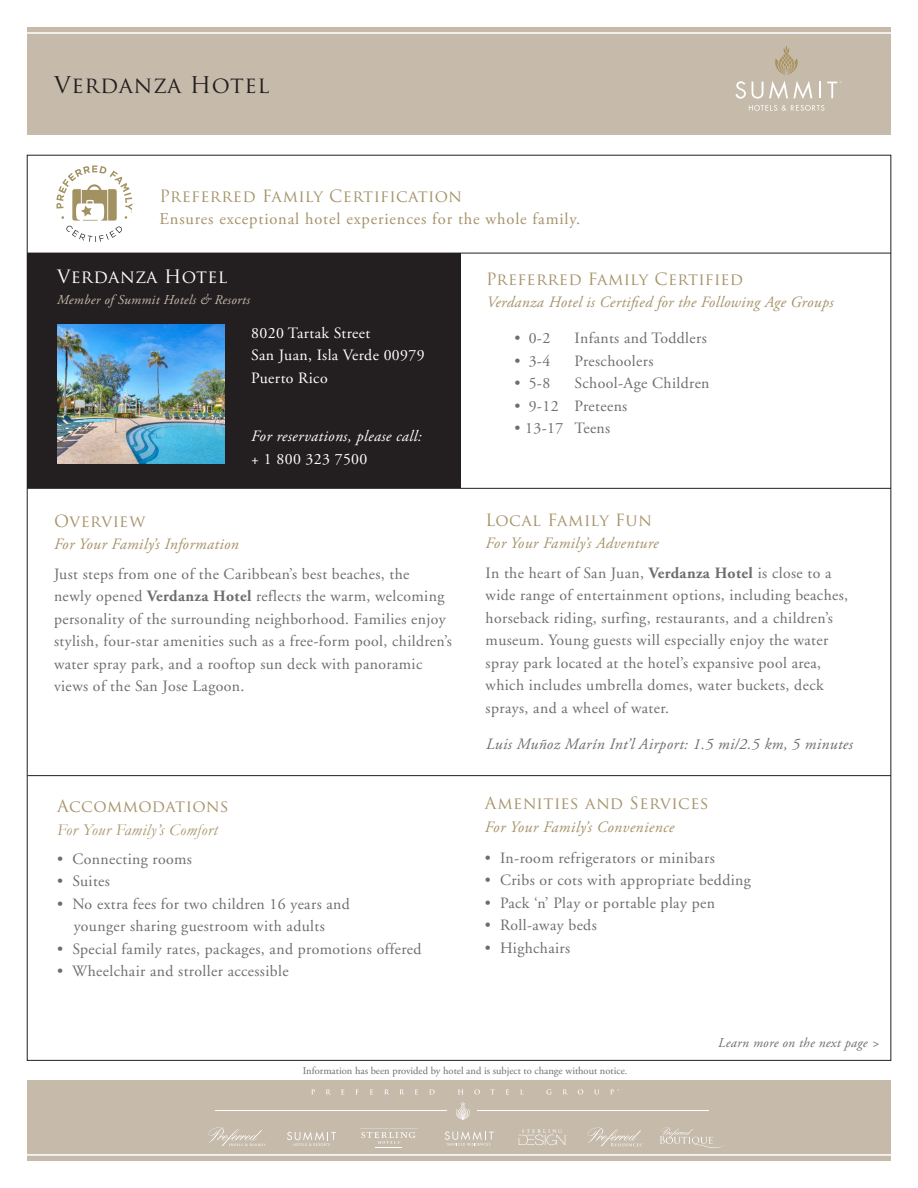
<style>
.page{position:relative;width:918px;height:1188px;background:#fff}
.page>*{position:absolute;margin:0;border:0;box-sizing:border-box;transform-origin:0 0}
.t1{font:22.5px "Trajan Pro";letter-spacing:.03em;color:#231f20}
.t2{font:18px "Trajan Pro";letter-spacing:.02em;color:#fff}
.t3{font:16.5px/22.5px "Adobe Garamond Pro";letter-spacing:.05em;color:#a69269}
.t4{font:16.5px "Trajan Pro";letter-spacing:.02em;color:#a69269}
.t5{font:italic 16.5px/22.5px "Garamond";letter-spacing:.03em;color:#a69269}
.t6{font:15.75px/22.5px "Adobe Garamond";letter-spacing:.025em;color:#6c6d70}
.t7{font:italic 15.75px "Adobe Garamond Pro";letter-spacing:.025em;color:#a69269}
.t8{font:15.75px "Adobe Garamond Pro";letter-spacing:.025em;color:#6c6d70}
.t9{font:15.75px "Adobe Garamond";letter-spacing:.025em;color:#fff}
.t10{font:italic 15.75px "Adobe Garamond";letter-spacing:.025em;color:#6c6d70}
.t11{font:italic 15.75px "Adobe Garamond Pro";letter-spacing:.025em;color:#fff}
.t12{font:15.75px "Adobe Garamond Pro";letter-spacing:.025em;color:#fff}
.t13{font:italic 13.5px "Adobe Garamond Pro";letter-spacing:.025em;color:#c6baab}
.t14{font:italic 13.5px "Adobe Garamond Pro";letter-spacing:.025em;color:#6c6d70}
.t15{font:10.5px "Adobe Garamond Pro";color:#6c6d70}
.s1{font-family:"Trajan Pro"}
.s2{font-weight:700}
.s3{font-family:"Trajan Pro";font-style:normal}
.s4{font-family:"Adobe Garamond"}
</style>
<div class="page">
<div style="left:27px;top:253px;width:434px;height:235px;background:#231f20"></div>
<hr style="left:27px;top:253px;width:864px;height:1px;background:#231f20">
<div style="left:27px;top:1080px;width:864px;height:81px;background:#c6baab"></div>
<hr style="left:27px;top:488px;width:864px;height:1px;background:#231f20">
<img style="left:57px;top:324px;width:167px;height:140px">
<hr style="left:27px;top:1154px;width:865px;height:2px;background:#fff">
<div style="left:27px;top:27px;width:864px;height:108px;background:#c6baab"></div>
<hr style="left:27px;top:32px;width:865px;height:2px;background:#fff">
<hr style="left:27px;top:775px;width:864px;height:1px;background:#231f20">
<svg style="left:56px;top:165px;width:76px;height:77px"></svg>
<svg style="left:775px;top:45px;width:23px;height:30px"></svg>
<svg style="left:735px;top:81px;width:11px;height:18px"></svg>
<svg style="left:752px;top:82px;width:11px;height:17px"></svg>
<svg style="left:769px;top:81px;width:43px;height:18px"></svg>
<svg style="left:819px;top:82px;width:2px;height:16px"></svg>
<svg style="left:827px;top:82px;width:15px;height:16px"></svg>
<svg style="left:749px;top:105px;width:75px;height:6px"></svg>
<svg style="left:311px;top:1089px;width:4px;height:6px"></svg>
<svg style="left:326px;top:1089px;width:5px;height:6px"></svg>
<svg style="left:341px;top:1089px;width:3px;height:6px"></svg>
<svg style="left:370px;top:1089px;width:3px;height:6px"></svg>
<svg style="left:384px;top:1089px;width:5px;height:6px"></svg>
<svg style="left:400px;top:1089px;width:5px;height:6px"></svg>
<svg style="left:415px;top:1089px;width:3px;height:6px"></svg>
<svg style="left:429px;top:1089px;width:6px;height:6px"></svg>
<svg style="left:458px;top:1089px;width:5px;height:6px"></svg>
<svg style="left:474px;top:1089px;width:6px;height:6px"></svg>
<svg style="left:506px;top:1089px;width:3px;height:6px"></svg>
<svg style="left:520px;top:1089px;width:4px;height:6px"></svg>
<svg style="left:546px;top:1089px;width:6px;height:6px"></svg>
<svg style="left:563px;top:1089px;width:5px;height:6px"></svg>
<svg style="left:578px;top:1089px;width:5px;height:6px"></svg>
<svg style="left:594px;top:1089px;width:5px;height:6px"></svg>
<svg style="left:610px;top:1089px;width:9px;height:6px"></svg>
<hr style="left:216px;top:1111px;width:231px;height:1px;background:#fff">
<hr style="left:478px;top:1111px;width:231px;height:1px;background:#fff">
<svg style="left:456px;top:1102px;width:14px;height:18px"></svg>
<svg style="left:360px;top:1128px;width:58px;height:20px"></svg>
<svg style="left:287px;top:1132px;width:51px;height:14px"></svg>
<svg style="left:208px;top:1127px;width:57px;height:19px"></svg>
<svg style="left:660px;top:1127px;width:64px;height:21px"></svg>
<svg style="left:445px;top:1131px;width:49px;height:15px"></svg>
<svg style="left:519px;top:1129px;width:47px;height:16px"></svg>
<svg style="left:588px;top:1128px;width:55px;height:18px"></svg>
<p class="t1" style="left:54px;top:70px;width:217px">Verdanza Hotel</p>
<p class="t3" style="left:159px;top:186px;width:422px"><span class="s1">Preferred Family Certification<br></span>Ensures exceptional hotel experiences for the whole family.</p>
<p class="t2" style="left:57px;top:266px;width:172px">Verdanza Hotel</p>
<p class="t13" style="left:57px;top:292px;width:195px">Member of Summit Hotels &amp; Resorts</p>
<p class="t9" style="left:251px;top:324px;width:121px">8020 Tartak Street</p>
<p class="t9" style="left:251px;top:347px;width:175px">San Juan, Isla Verde 00979</p>
<p class="t9" style="left:251px;top:369px;width:78px">Puerto Rico</p>
<p class="t11" style="left:251px;top:427px;width:172px">For reservations, please call:</p>
<p class="t12" style="left:251px;top:449px;width:118px">+ 1 800 323 7500</p>
<p class="t4" style="left:54px;top:510px;width:93px">Overview</p>
<p class="t7" style="left:54px;top:535px;width:186px">For Your Family’s Information</p>
<p class="t6" style="left:54px;top:563px;width:400px">Just steps from one of the Caribbean’s best beaches, the<br>newly opened <span class="s2">Verdanza Hotel</span> reflects the warm, welcoming personality of the surrounding neighborhood. Families enjoy stylish, four-star amenities such as a free-form pool, children’s water spray park, and a rooftop sun deck with panoramic views of the San Jose Lagoon.</p>
<p class="t5" style="left:57px;top:795px;width:173px"><span class="s3">Accommodations<br></span>For Your Family’s Comfort</p>
<p class="t6" style="left:57px;top:848px;width:136px">• Connecting rooms</p>
<p class="t6" style="left:57px;top:871px;width:54px">• Suites</p>
<p class="t6" style="left:57px;top:893px;width:294px;text-align:center">• No extra fees for two children 16 years and younger sharing guestroom with adults</p>
<p class="t6" style="left:57px;top:938px;width:366px">• Special family rates, packages, and promotions offered</p>
<p class="t6" style="left:57px;top:961px;width:233px">• Wheelchair and stroller accessible</p>
<p class="t4" style="left:486px;top:268px;width:259px">Preferred Family Certified</p>
<p class="t7" style="left:486px;top:293px;width:349px"><span class="s4">Verdanza Hotel</span> is Certified for the Following Age Groups</p>
<p class="t8" style="left:514px;top:329px;width:37px">• 0-2</p>
<p class="t8" style="left:575px;top:329px;width:134px">Infants and Toddlers</p>
<p class="t8" style="left:514px;top:351px;width:37px">• 3-4</p>
<p class="t8" style="left:575px;top:351px;width:81px">Preschoolers</p>
<p class="t8" style="left:514px;top:374px;width:37px">• 5-8</p>
<p class="t8" style="left:575px;top:374px;width:137px">School-Age Children</p>
<p class="t8" style="left:514px;top:396px;width:114px">• 9-12 Preteens</p>
<p class="t8" style="left:514px;top:419px;width:97px">• 13-17 Teens</p>
<p class="t4" style="left:486px;top:510px;width:168px">Local Family Fun</p>
<p class="t7" style="left:486px;top:534px;width:175px">For Your Family’s Adventure</p>
<p class="t6" style="left:486px;top:562px;width:364px">In the heart of San Juan, <span class="s2">Verdanza Hotel</span> is close to a wide range of entertainment options, including beaches, horseback riding, surfing, restaurants, and a children’s museum. Young guests will especially enjoy the water spray park located at the hotel’s expansive pool area, which includes umbrella domes, water buckets, deck sprays, and a wheel of water.</p>
<p class="t10" style="left:486px;top:735px;width:368px">Luis Muñoz Marín Int’l Airport: 1.5 mi/2.5 km, 5 minutes</p>
<p class="t4" style="left:485px;top:793px;width:225px">Amenities and Services</p>
<p class="t7" style="left:485px;top:817px;width:191px">For Your Family’s Convenience</p>
<p class="t6" style="left:485px;top:847px;width:231px">• In-room refrigerators or minibars</p>
<p class="t6" style="left:485px;top:869px;width:267px">• Cribs or cots with appropriate bedding</p>
<p class="t6" style="left:485px;top:892px;width:232px">• Pack ‘n’ Play or portable play pen</p>
<p class="t6" style="left:485px;top:914px;width:113px">• Roll-away beds</p>
<p class="t6" style="left:485px;top:937px;width:87px">• Highchairs</p>
<p class="t14" style="left:718px;top:1035px;width:163px">Learn more on the next page &gt;</p>
<p class="t15" style="left:303px;top:1064px;width:326px">Information has been provided by hotel and is subject to change without notice.</p>
</div>
